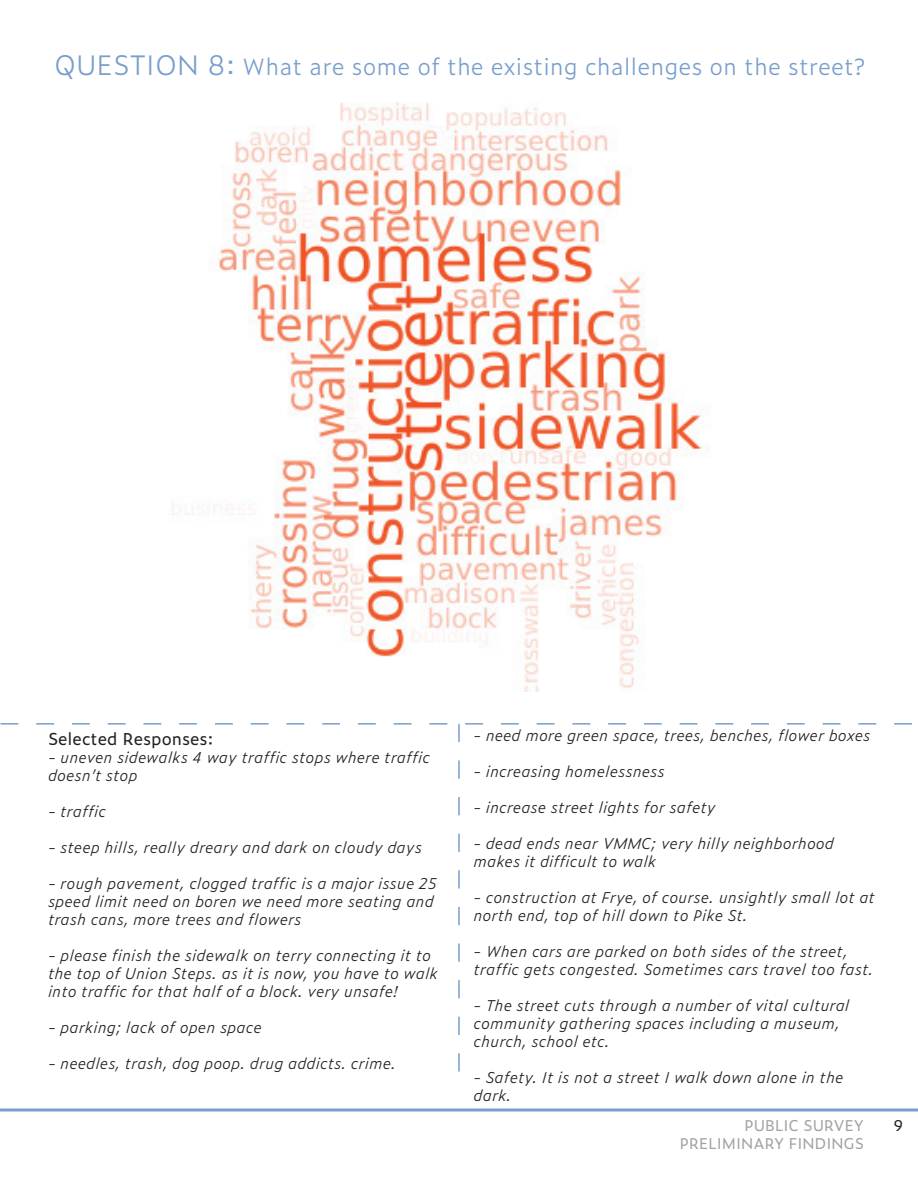
<style>
.page{position:relative;width:918px;height:1188px;background:#fff}
.page>*{position:absolute;margin:0;border:0;box-sizing:border-box;transform-origin:0 0}
.t1{font:300 22.5px "Zeitung Micro Pro";color:#789ecc}
.t2{font:16.5px "Zeitung Micro Pro";color:#231f20}
.t3{font:italic 300 15px/18px "Zeitung Micro Pro";color:#231f20}
.t4{font:15px/18px "Zeitung Micro Pro";color:#a1a3a6;text-align:right}
.t5{font:15px "Zeitung Micro Pro";color:#231f20}
.s1{font-size:27px}
</style>
<div class="page">
<svg style="left:0;top:1108px;width:918px;height:4px;background:#99b6d8"></svg>
<img style="left:172px;top:103px;width:537px;height:588px">
<svg style="left:0;top:723px;width:912px;height:349px"></svg>
<h1 class="t1" style="left:54px;top:50px;width:812px"><span class="s1">QUESTION 8:</span> What are some of the existing challenges on the street?</h1>
<p class="t2" style="left:48px;top:727px;width:167px">Selected Responses:</p>
<p class="t3" style="left:48px;top:748px;width:384px">- uneven sidewalks 4 way traffic stops where traffic doesn’t stop</p>
<p class="t3" style="left:48px;top:802px;width:59px">- traffic</p>
<p class="t3" style="left:48px;top:838px;width:376px">- steep hills, really dreary and dark on cloudy days</p>
<p class="t3" style="left:48px;top:874px;width:390px">- rough pavement, clogged traffic is a major issue 25 speed limit need on boren we need more seating and trash cans, more trees and flowers</p>
<p class="t3" style="left:48px;top:946px;width:392px">- please finish the sidewalk on terry connecting it to the top of Union Steps. as it is now, you have to walk into traffic for that half of a block. very unsafe!</p>
<p class="t3" style="left:48px;top:1018px;width:215px">- parking; lack of open space</p>
<p class="t3" style="left:48px;top:1054px;width:349px">- needles, trash, dog poop. drug addicts. crime.</p>
<p class="t3" style="left:474px;top:726px;width:398px">- need more green space, trees, benches, flower boxes</p>
<p class="t3" style="left:474px;top:762px;width:193px">- increasing homelessness</p>
<p class="t3" style="left:474px;top:798px;width:244px">- increase street lights for safety</p>
<p class="t3" style="left:474px;top:834px;width:362px">- dead ends near VMMC; very hilly neighborhood makes it difficult to walk</p>
<p class="t3" style="left:474px;top:888px;width:403px">- construction at Frye, of course. unsightly small lot at north end, top of hill down to Pike St.</p>
<p class="t3" style="left:474px;top:942px;width:401px">- When cars are parked on both sides of the street, traffic gets congested. Sometimes cars travel too fast.</p>
<p class="t3" style="left:474px;top:996px;width:378px">- The street cuts through a number of vital cultural community gathering spaces including a museum, church, school etc.</p>
<p class="t3" style="left:474px;top:1068px;width:372px">- Safety. It is not a street I walk down alone in the dark.</p>
<p class="t4" style="left:680px;top:1116px;width:186px">PUBLIC SURVEY<br>PRELIMINARY FINDINGS</p>
<p class="t5" style="left:894px;top:1114px;width:11px">9</p>
</div>
